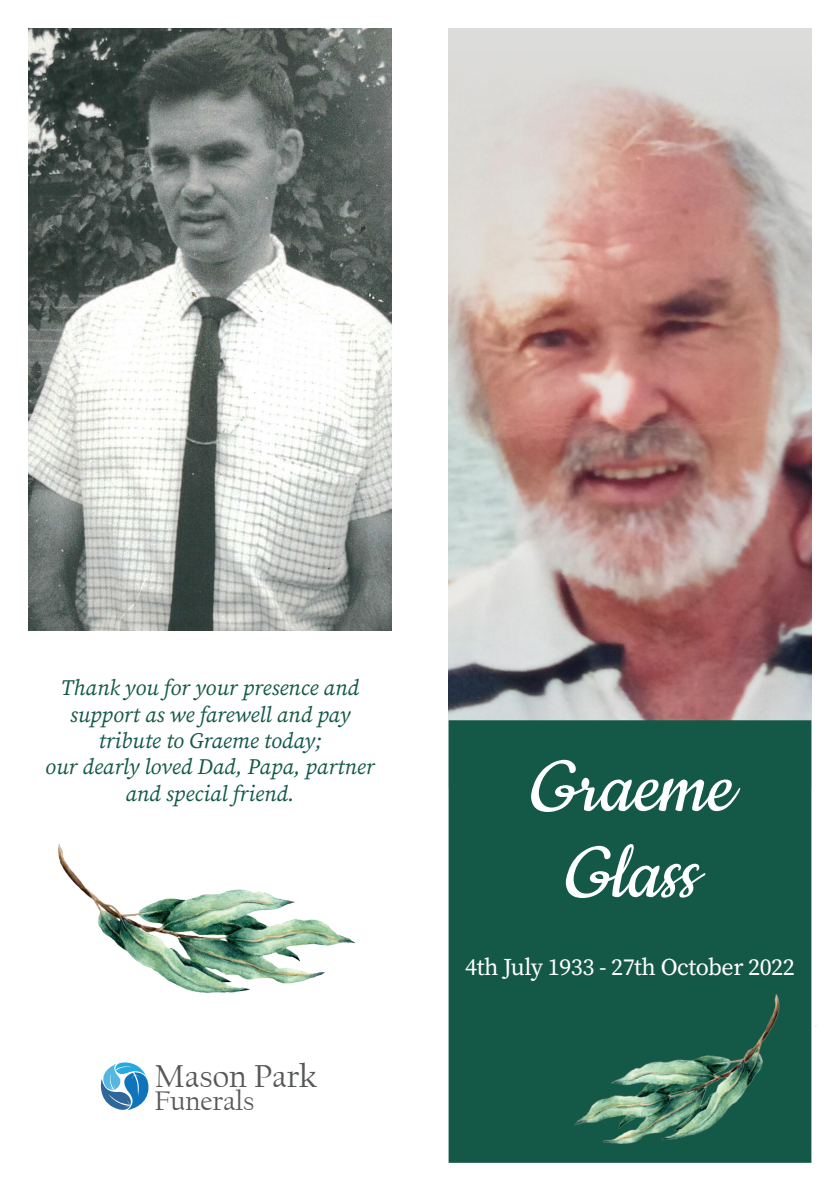
<style>
.page{position:relative;width:840px;height:1191px;background:#fff}
.page>*{position:absolute;margin:0;border:0;box-sizing:border-box;transform-origin:0 0}
.t1{font:italic 87.6px/86px "Cookie";color:#fff;text-align:center}
.t2{font:33.2px "Californian FB";color:#57585a}
.t3{font:28.4px "Californian FB";color:#57585a}
.t4{font:24px "Source Serif Pro";letter-spacing:-.02em;color:#fff}
.t5{font:italic 22px/26.4px "Source Serif Pro";color:#145947;text-align:center}
</style>
<div class="page">
<img style="left:28px;top:28px;width:789px;height:1135px">
<p class="t5" style="left:45px;top:674px;width:331px">Thank you for your presence and support as we farewell and pay tribute to Graeme today;<br>our dearly loved Dad, Papa, partner and special friend.</p>
<p class="t2" style="left:154px;top:1058px;width:164px">Mason Park</p>
<p class="t3" style="left:154px;top:1085px;width:101px">Funerals</p>
<p class="t1" style="left:528px;top:747px;width:222px">Graeme<br>Glass</p>
<p class="t4" style="left:465px;top:950px;width:331px">4th July 1933 - 27th October 2022</p>
</div>
